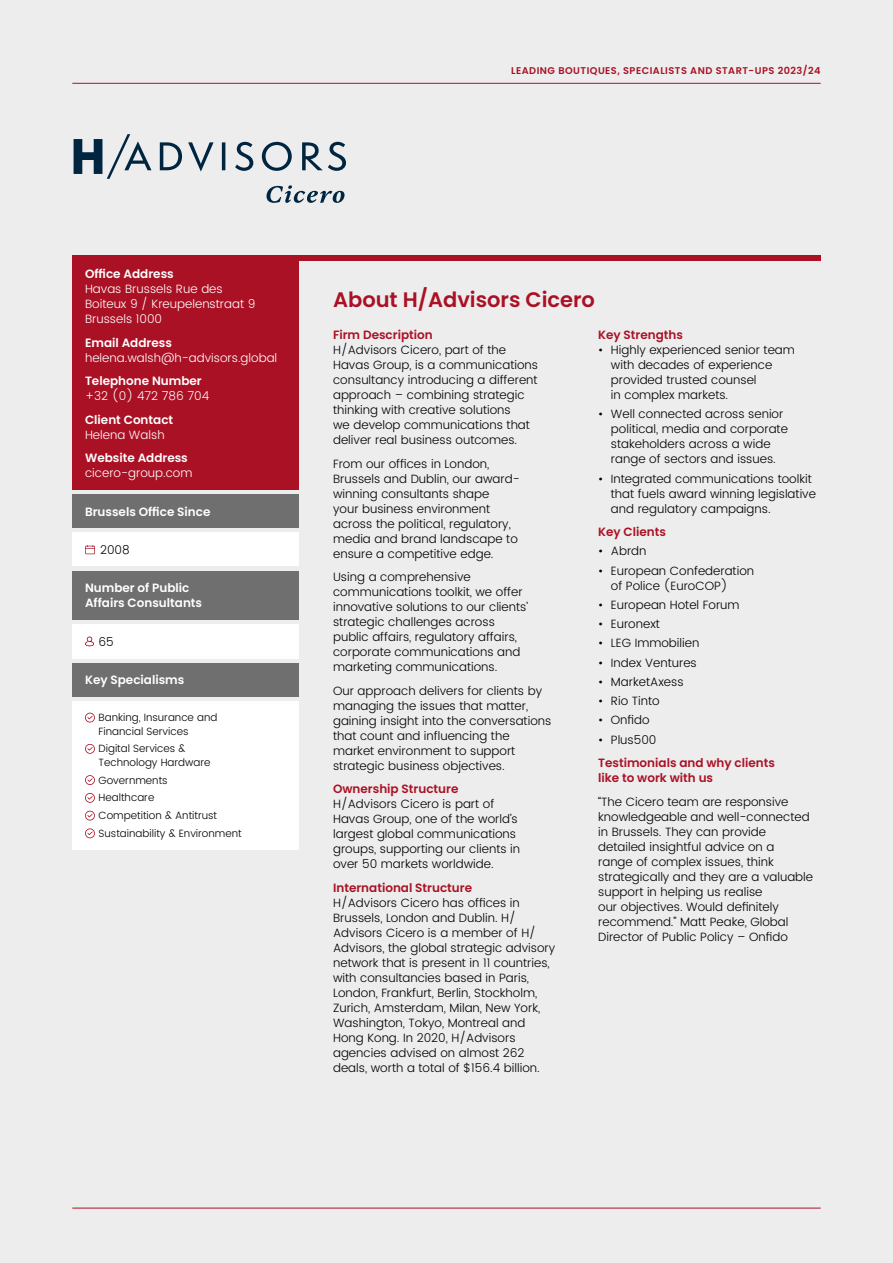
<style>
.page{position:relative;width:893px;height:1263px;background:#ededed}
.page>*{position:absolute;margin:0;border:0;box-sizing:border-box;transform-origin:0 0}
.t1{font:600 21px "Poppins";color:#aa1124}
.t2{font:300 12px/15px "Poppins";color:#000}
.t3{font:600 12px/15px "Poppins";color:#fff}
.t4{font:300 12px/15px "Poppins";color:#fff}
.t5{font:600 12px/15px "Poppins";color:#aa1124}
.t6{font:300 10.5px/17.7px "Poppins";color:#000}
.t7{font:600 9.75px "Poppins";letter-spacing:.05em;color:#aa1124}
</style>
<div class="page">
<hr style="left:72px;top:83px;width:749px;height:1px;background:#aa1124">
<div style="left:72px;top:255px;width:749px;height:5px;background:#aa1124"></div>
<hr style="left:72px;top:1208px;width:749px;height:1px;background:#aa1124">
<svg style="left:74px;top:134px;width:272px;height:69px"></svg>
<div style="left:72px;top:494px;width:227px;height:34px;background:#706f6f"></div>
<div style="left:72px;top:571px;width:227px;height:48px;background:#706f6f"></div>
<div style="left:72px;top:532px;width:227px;height:34px;background:#fff"></div>
<svg style="left:85px;top:545px;width:10px;height:9px"></svg>
<div style="left:72px;top:624px;width:227px;height:34px;background:#fff"></div>
<svg style="left:85px;top:636px;width:9px;height:10px"></svg>
<div style="left:72px;top:257px;width:227px;height:233px;background:#aa1124"></div>
<div style="left:72px;top:701px;width:227px;height:148px;background:#fff"></div>
<svg style="left:85px;top:713px;width:10px;height:9px"></svg>
<svg style="left:85px;top:744px;width:10px;height:10px"></svg>
<svg style="left:85px;top:775px;width:10px;height:10px"></svg>
<svg style="left:85px;top:793px;width:10px;height:10px"></svg>
<svg style="left:85px;top:811px;width:10px;height:9px"></svg>
<svg style="left:85px;top:828px;width:10px;height:10px"></svg>
<div style="left:72px;top:663px;width:227px;height:33px;background:#706f6f"></div>
<p class="t7" style="left:511px;top:65px;width:311px">LEADING BOUTIQUES, SPECIALISTS AND START-UPS 2023/24</p>
<p class="t3" style="left:85px;top:267px;width:90px">Office Address</p>
<p class="t4" style="left:85px;top:282px;width:172px">Havas Brussels Rue des<br>Boiteux 9 / Kreupelenstraat 9<br>Brussels 1000</p>
<p class="t3" style="left:85px;top:335px;width:88px">Email Address</p>
<p class="t4" style="left:85px;top:351px;width:194px">helena.walsh@h-advisors.global</p>
<p class="t3" style="left:85px;top:374px;width:118px">Telephone Number</p>
<p class="t4" style="left:85px;top:389px;width:126px">+32 (0) 472 786 704</p>
<p class="t3" style="left:85px;top:412px;width:90px">Client Contact</p>
<p class="t4" style="left:85px;top:428px;width:81px">Helena Walsh</p>
<p class="t3" style="left:85px;top:451px;width:104px">Website Address</p>
<p class="t4" style="left:85px;top:466px;width:109px">cicero-group.com</p>
<p class="t3" style="left:85px;top:504px;width:127px">Brussels Office Since</p>
<p class="t2" style="left:100px;top:542px;width:31px">2008</p>
<p class="t3" style="left:85px;top:580px;width:119px">Number of Public<br>Affairs Consultants</p>
<p class="t2" style="left:99px;top:634px;width:17px">65</p>
<p class="t3" style="left:85px;top:672px;width:101px">Key Specialisms</p>
<p class="t6" style="left:99px;top:711px;width:120px;line-height:13.5px">Banking, Insurance and<br>Financial Services</p>
<p class="t6" style="left:99px;top:742px;width:114px;line-height:13.5px">Digital Services &amp;<br>Technology Hardware</p>
<p class="t6" style="left:99px;top:771px;width:145px">Governments<br>Healthcare<br>Competition &amp; Antitrust<br>Sustainability &amp; Environment</p>
<h1 class="t1" style="left:333px;top:287px;width:263px">About H/Advisors Cicero</h1>
<p class="t5" style="left:333px;top:327px;width:101px">Firm Description</p>
<p class="t2" style="left:333px;top:343px;width:207px">H/Advisors Cicero, part of the Havas Group, is a communications consultancy introducing a different approach – combining strategic thinking with creative solutions<br>we develop communications that deliver real business outcomes.</p>
<p class="t2" style="left:333px;top:456px;width:188px">From our offices in London,<br>Brussels and Dublin, our award&shy;winning consultants shape<br>your business environment across the political, regulatory, media and brand landscape to ensure a competitive edge.</p>
<p class="t2" style="left:333px;top:570px;width:196px">Using a comprehensive communications toolkit, we offer innovative solutions to our clients’ strategic challenges across public affairs, regulatory affairs, corporate communications and marketing communications.</p>
<p class="t2" style="left:333px;top:683px;width:220px">Our approach delivers for clients by managing the issues that matter, gaining insight into the conversations that count and influencing the market environment to support strategic business objectives.</p>
<p class="t5" style="left:333px;top:781px;width:127px">Ownership Structure</p>
<p class="t2" style="left:333px;top:797px;width:189px">H/Advisors Cicero is part of<br>Havas Group, one of the world’s largest global communications groups, supporting our clients in over 50 markets worldwide.</p>
<p class="t5" style="left:333px;top:880px;width:140px">International Structure</p>
<p class="t2" style="left:333px;top:895px;width:224px">H/Advisors Cicero has offices in Brussels, London and Dublin. H/ Advisors Cicero is a member of H/ Advisors, the global strategic advisory network that is present in 11 countries, with consultancies based in Paris, London, Frankfurt, Berlin, Stockholm, Zurich, Amsterdam, Milan, New York, Washington, Tokyo, Montreal and Hong Kong. In 2020, H/Advisors agencies advised on almost 262 deals, worth a total of $156.4 billion.</p>
<p class="t5" style="left:598px;top:327px;width:86px">Key Strengths</p>
<p class="t2" style="left:611px;top:343px;width:185px;text-indent:-13px">• Highly experienced senior team with decades of experience provided trusted counsel<br>in complex markets.</p>
<p class="t2" style="left:611px;top:407px;width:179px;text-indent:-13px">• Well connected across senior political, media and corporate stakeholders across a wide range of sectors and issues.</p>
<p class="t2" style="left:611px;top:471px;width:207px;text-indent:-13px">• Integrated communications toolkit that fuels award winning legislative and regulatory campaigns.</p>
<p class="t5" style="left:598px;top:524px;width:69px">Key Clients</p>
<p class="t2" style="left:598px;top:544px;width:50px">• Abrdn</p>
<p class="t2" style="left:611px;top:563px;width:145px;text-indent:-13px">• European Confederation of Police (EuroCOP)</p>
<p class="t2" style="left:598px;top:597px;width:143px">• European Hotel Forum</p>
<p class="t2" style="left:598px;top:617px;width:63px">• Euronext</p>
<p class="t2" style="left:598px;top:636px;width:103px">• LEG Immobilien</p>
<p class="t2" style="left:598px;top:655px;width:100px">• Index Ventures</p>
<p class="t2" style="left:598px;top:674px;width:87px">• MarketAxess</p>
<p class="t2" style="left:598px;top:694px;width:63px">• Rio Tinto</p>
<p class="t2" style="left:598px;top:713px;width:53px">• Onfido</p>
<p class="t2" style="left:598px;top:732px;width:60px">• Plus500</p>
<p class="t5" style="left:598px;top:755px;width:178px">Testimonials and why clients like to work with us</p>
<p class="t2" style="left:598px;top:794px;width:216px">“The Cicero team are responsive knowledgeable and well-connected in Brussels. They can provide detailed insightful advice on a<br>range of complex issues, think strategically and they are a valuable support in helping us realise<br>our objectives. Would definitely recommend.” Matt Peake, Global<br>Director of Public Policy – Onfido</p>
</div>
